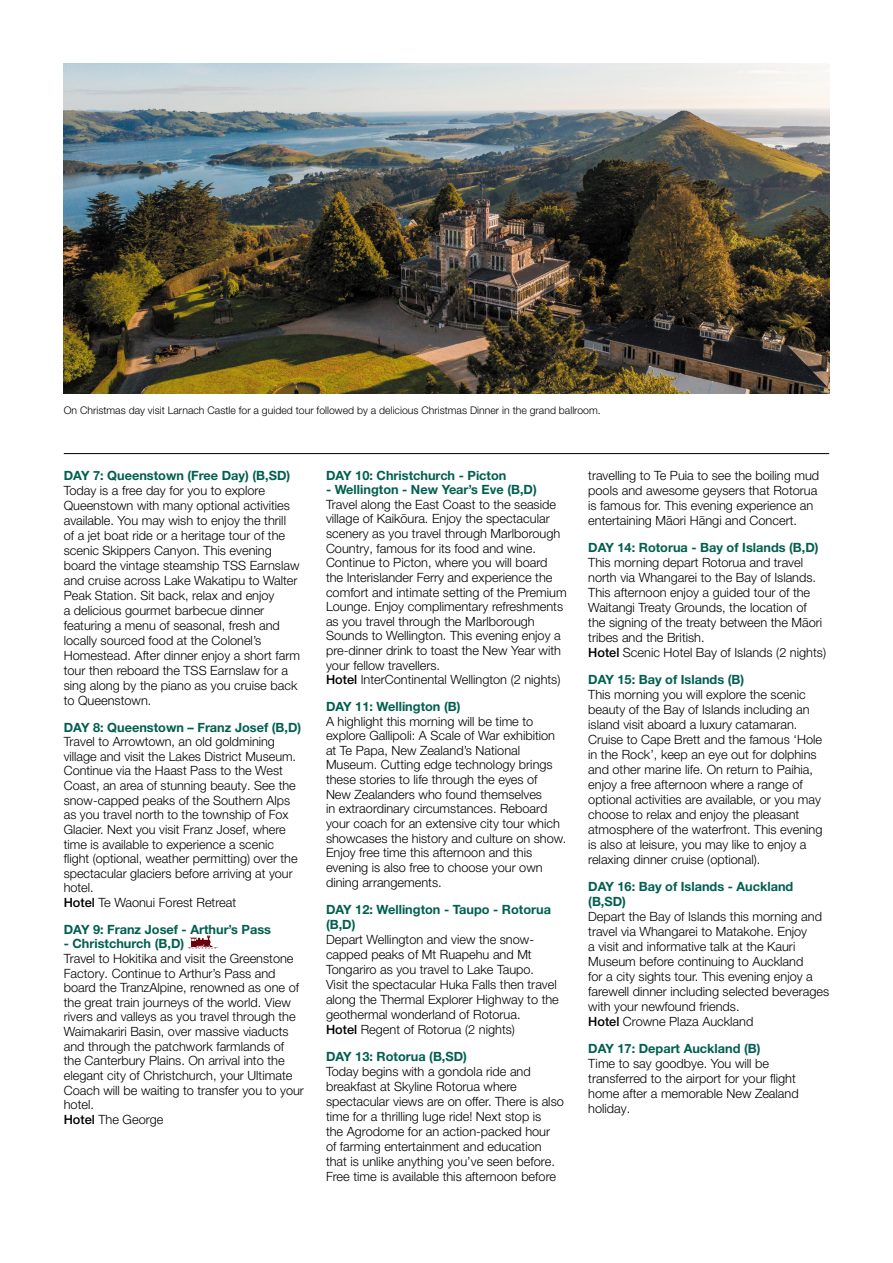
<style>
.page{position:relative;width:893px;height:1263px;background:#fff}
.page>*{position:absolute;margin:0;border:0;box-sizing:border-box;transform-origin:0 0}
.Body_Text{font:300 12.75px/15px "Helvetica Neue LT Pro";color:#000}
.Itinerary_Heads{font:700 12.75px/15px "Helvetica Neue LT Pro";color:#005f4f}
.t1{font:300 10.5px "Helvetica Neue LT Pro";color:#000}
.s1{font-weight:500}
</style>
<div class="page">
<img style="left:64px;top:64px;width:765px;height:329px">
<hr style="left:64px;top:453px;width:765px;height:1px;background:#000">
<svg style="left:188px;top:936px;width:30px;height:12px"></svg>
<p class="t1" style="left:64px;top:404px;width:538px">On Christmas day visit Larnach Castle for a guided tour followed by a delicious Christmas Dinner in the grand ballroom.</p>
<p class="Itinerary_Heads" style="left:64px;top:467px;width:228px">DAY 7: Queenstown (Free Day) (B,SD)</p>
<p class="Body_Text" style="left:64px;top:482px;width:238px">Today is a free day for you to explore Queenstown with many optional activities available. You may wish to enjoy the thrill<br>of a jet boat ride or a heritage tour of the scenic Skippers Canyon. This evening board the vintage steamship TSS Earnslaw and cruise across Lake Wakatipu to Walter Peak Station. Sit back, relax and enjoy<br>a delicious gourmet barbecue dinner featuring a menu of seasonal, fresh and locally sourced food at the Colonel’s Homestead. After dinner enjoy a short farm tour then reboard the TSS Earnslaw for a sing along by the piano as you cruise back to Queenstown.</p>
<p class="Itinerary_Heads" style="left:64px;top:719px;width:239px">DAY 8: Queenstown – Franz Josef (B,D)</p>
<p class="Body_Text" style="left:64px;top:734px;width:235px">Travel to Arrowtown, an old goldmining village and visit the Lakes District Museum.<br>Continue via the Haast Pass to the West Coast, an area of stunning beauty. See the snow-capped peaks of the Southern Alps as you travel north to the township of Fox Glacier. Next you visit Franz Josef, where time is available to experience a scenic flight (optional, weather permitting) over the spectacular glaciers before arriving at your hotel.</p>
<p class="Body_Text" style="left:64px;top:895px;width:174px"><span class="s1">Hotel</span> Te Waonui Forest Retreat</p>
<p class="Itinerary_Heads" style="left:64px;top:921px;width:209px">DAY 9: Franz Josef - Arthur’s Pass</p>
<p class="Itinerary_Heads" style="left:64px;top:936px;width:122px">- Christchurch (B,D)</p>
<p class="Body_Text" style="left:64px;top:951px;width:242px;line-height:14.5px">Travel to Hokitika and visit the Greenstone Factory. Continue to Arthur’s Pass and board the TranzAlpine, renowned as one of the great train journeys of the world. View rivers and valleys as you travel through the Waimakariri Basin, over massive viaducts and through the patchwork farmlands of the Canterbury Plains. On arrival into the elegant city of Christchurch, your Ultimate Coach will be waiting to transfer you to your hotel.</p>
<p class="Body_Text" style="left:64px;top:1111px;width:101px"><span class="s1">Hotel</span> The George</p>
<p class="Itinerary_Heads" style="left:326px;top:467px;width:182px">DAY 10: Christchurch - Picton</p>
<p class="Itinerary_Heads" style="left:326px;top:482px;width:212px">- Wellington - New Year’s Eve (B,D)</p>
<p class="Body_Text" style="left:326px;top:497px;width:242px">Travel along the East Coast to the seaside village of Kaikōura. Enjoy the spectacular scenery as you travel through Marlborough Country, famous for its food and wine.<br>Continue to Picton, where you will board the Interislander Ferry and experience the comfort and intimate setting of the Premium Lounge. Enjoy complimentary refreshments as you travel through the Marlborough Sounds to Wellington. This evening enjoy a pre-dinner drink to toast the New Year with your fellow travellers.</p>
<p class="Body_Text" style="left:326px;top:672px;width:236px"><span class="s1">Hotel</span> InterContinental Wellington (2 nights)</p>
<p class="Itinerary_Heads" style="left:326px;top:699px;width:136px">DAY 11: Wellington (B)</p>
<p class="Body_Text" style="left:326px;top:713px;width:242px">A highlight this morning will be time to explore Gallipoli: A Scale of War exhibition at Te Papa, New Zealand’s National Museum. Cutting edge technology brings these stories to life through the eyes of<br>New Zealanders who found themselves<br>in extraordinary circumstances. Reboard your coach for an extensive city tour which showcases the history and culture on show.<br>Enjoy free time this afternoon and this evening is also free to choose your own dining arrangements.</p>
<p class="Itinerary_Heads" style="left:326px;top:901px;width:226px">DAY 12: Wellington - Taupo - Rotorua (B,D)</p>
<p class="Body_Text" style="left:326px;top:931px;width:234px">Depart Wellington and view the snow&shy;capped peaks of Mt Ruapehu and Mt Tongariro as you travel to Lake Taupo.<br>Visit the spectacular Huka Falls then travel along the Thermal Explorer Highway to the geothermal wonderland of Rotorua.</p>
<p class="Body_Text" style="left:326px;top:1021px;width:190px"><span class="s1">Hotel</span> Regent of Rotorua (2 nights)</p>
<p class="Itinerary_Heads" style="left:326px;top:1048px;width:143px">DAY 13: Rotorua (B,SD)</p>
<p class="Body_Text" style="left:326px;top:1063px;width:239px">Today begins with a gondola ride and breakfast at Skyline Rotorua where spectacular views are on offer. There is also time for a thrilling luge ride! Next stop is<br>the Agrodome for an action-packed hour<br>of farming entertainment and education that is unlike anything you’ve seen before.<br>Free time is available this afternoon before</p>
<p class="Body_Text" style="left:588px;top:467px;width:232px">travelling to Te Puia to see the boiling mud pools and awesome geysers that Rotorua is famous for. This evening experience an entertaining Māori Hāngi and Concert.</p>
<p class="Itinerary_Heads" style="left:588px;top:539px;width:232px">DAY 14: Rotorua - Bay of Islands (B,D)</p>
<p class="Body_Text" style="left:588px;top:554px;width:236px">This morning depart Rotorua and travel north via Whangarei to the Bay of Islands.<br>This afternoon enjoy a guided tour of the Waitangi Treaty Grounds, the location of the signing of the treaty between the Māori tribes and the British.</p>
<p class="Body_Text" style="left:588px;top:644px;width:239px"><span class="s1">Hotel</span> Scenic Hotel Bay of Islands (2 nights)</p>
<p class="Itinerary_Heads" style="left:588px;top:671px;width:158px">DAY 15: Bay of Islands (B)</p>
<p class="Body_Text" style="left:588px;top:686px;width:236px">This morning you will explore the scenic beauty of the Bay of Islands including an island visit aboard a luxury catamaran.<br>Cruise to Cape Brett and the famous ‘Hole in the Rock’, keep an eye out for dolphins and other marine life. On return to Paihia, enjoy a free afternoon where a range of optional activities are available, or you may choose to relax and enjoy the pleasant atmosphere of the waterfront. This evening is also at leisure, you may like to enjoy a relaxing dinner cruise (optional).</p>
<p class="Itinerary_Heads" style="left:588px;top:878px;width:207px">DAY 16: Bay of Islands - Auckland (B,SD)</p>
<p class="Body_Text" style="left:588px;top:908px;width:242px">Depart the Bay of Islands this morning and travel via Whangarei to Matakohe. Enjoy<br>a visit and informative talk at the Kauri Museum before continuing to Auckland<br>for a city sights tour. This evening enjoy a farewell dinner including selected beverages with your newfound friends.</p>
<p class="Body_Text" style="left:588px;top:1013px;width:167px"><span class="s1">Hotel</span> Crowne Plaza Auckland</p>
<p class="Itinerary_Heads" style="left:588px;top:1040px;width:174px">DAY 17: Depart Auckland (B)</p>
<p class="Body_Text" style="left:588px;top:1055px;width:212px">Time to say goodbye. You will be transferred to the airport for your flight home after a memorable New Zealand holiday.</p>
</div>
